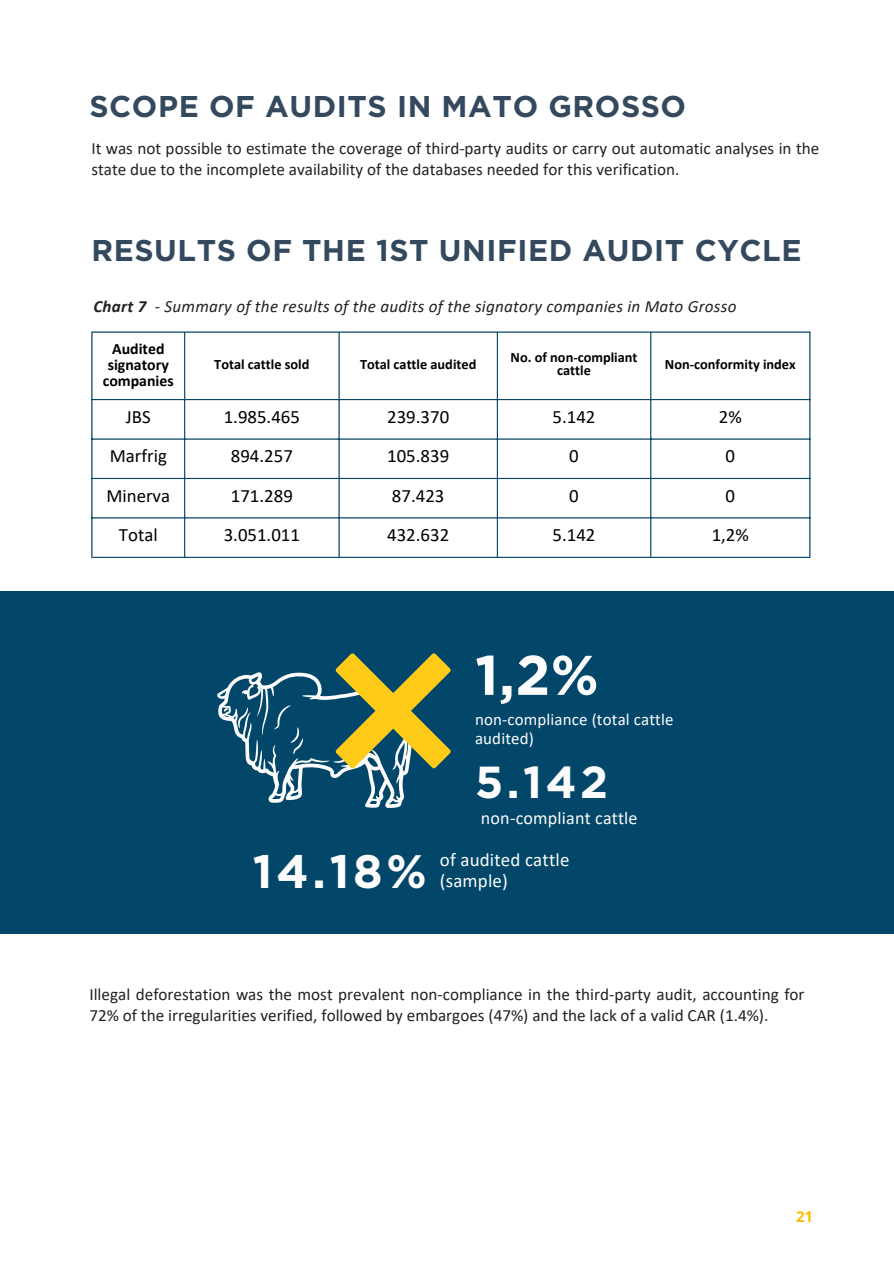
<style>
.page{position:relative;width:894px;height:1264px;background:#fff}
.page>*{position:absolute;margin:0;border:0;box-sizing:border-box;transform-origin:0 0}
.t1{font:700 55.8px "Gotham";color:#fdfdfd}
.t2{font:700 46.8px "Gotham";color:#fdfdfd}
.t3{font:700 44.85px "Gotham";color:#fdfdfd}
.t4{font:700 30px "Gotham";letter-spacing:.02em;color:#34495e}
.t5{font:18.9px/20.9px "Calibri";letter-spacing:.01em;color:#fdfdfd}
.t6{font:18.75px "Calibri";color:#000}
.t7{font:18.15px "Calibri";letter-spacing:.01em;color:#fdfdfd}
.t8{font:17.1px/21.3px "Calibri";color:#222}
.t9{font:italic 17.1px "Calibri";letter-spacing:.015em;color:#222}
.t10{font:16.95px/19px "Calibri";letter-spacing:.01em;color:#fdfdfd}
.t11{font:700 15.75px/15.8px "Calibri";color:#000;text-align:center}
.t12{font:700 15px "Open Sans";color:#ffba00}
.t13{font:700 14.25px/13.5px "Calibri";color:#000;text-align:center}
.s1{font-weight:700}
</style>
<div class="page">
<hr style="left:91px;top:332px;width:1px;height:225px;background:#024669">
<hr style="left:184px;top:332px;width:1px;height:225px;background:#024669">
<hr style="left:338px;top:332px;width:1px;height:225px;background:#024669">
<hr style="left:496px;top:332px;width:2px;height:225px;background:#024669">
<hr style="left:650px;top:332px;width:1px;height:225px;background:#024669">
<hr style="left:809px;top:332px;width:1px;height:225px;background:#024669">
<hr style="left:91px;top:331px;width:719px;height:1px;background:#024669">
<hr style="left:91px;top:399px;width:719px;height:1px;background:#024669">
<hr style="left:91px;top:438px;width:719px;height:1px;background:#024669">
<hr style="left:91px;top:478px;width:719px;height:1px;background:#024669">
<hr style="left:91px;top:517px;width:719px;height:1px;background:#024669">
<hr style="left:91px;top:557px;width:719px;height:1px;background:#024669">
<div style="left:0;top:591px;width:893px;height:343px;background:#024669"></div>
<svg style="left:217px;top:653px;width:233px;height:155px"></svg>
<h4 class="t4" style="left:89px;top:88px;width:598px">SCOPE OF AUDITS IN MATO GROSSO</h4>
<h2 class="t8" style="left:91px;top:139px;width:729px">It was not possible to estimate the coverage of third-party audits or carry out automatic analyses in the state due to the incomplete availability of the databases needed for this verification.</h2>
<p class="t4" style="left:91px;top:232px;width:711px">RESULTS OF THE 1ST UNIFIED AUDIT CYCLE</p>
<p class="t9" style="left:93px;top:299px;width:644px"><span class="s1">Chart 7</span> - Summary of the results of the audits of the signatory companies in Mato Grosso</p>
<h3 class="t11" style="left:103px;top:342px;width:72px">Audited signatory companies</h3>
<h4 class="t13" style="left:214px;top:358px;width:97px">Total cattle sold</h4>
<h3 class="t13" style="left:360px;top:358px;width:118px">Total cattle audited</h3>
<h4 class="t13" style="left:510px;top:351px;width:128px">No. of non-compliant cattle</h4>
<p class="t13" style="left:664px;top:358px;width:132px">Non-conformity index</p>
<p class="t6" style="left:126px;top:408px;width:26px">JBS</p>
<p class="t6" style="left:224px;top:408px;width:78px">1.985.465</p>
<p class="t6" style="left:387px;top:408px;width:63px">239.370</p>
<p class="t6" style="left:552px;top:408px;width:44px">5.142</p>
<p class="t6" style="left:718px;top:408px;width:24px">2%</p>
<p class="t6" style="left:110px;top:448px;width:59px">Marfrig</p>
<p class="t6" style="left:231px;top:448px;width:63px">894.257</p>
<p class="t6" style="left:387px;top:448px;width:63px">105.839</p>
<p class="t6" style="left:569px;top:448px;width:11px">0</p>
<p class="t6" style="left:725px;top:448px;width:11px">0</p>
<p class="t6" style="left:106px;top:487px;width:65px">Minerva</p>
<p class="t6" style="left:231px;top:487px;width:63px">171.289</p>
<p class="t6" style="left:392px;top:487px;width:54px">87.423</p>
<p class="t6" style="left:569px;top:487px;width:11px">0</p>
<p class="t6" style="left:725px;top:487px;width:11px">0</p>
<p class="t6" style="left:119px;top:527px;width:40px">Total</p>
<p class="t6" style="left:224px;top:527px;width:78px">3.051.011</p>
<p class="t6" style="left:387px;top:527px;width:63px">432.632</p>
<p class="t6" style="left:552px;top:527px;width:44px">5.142</p>
<p class="t6" style="left:711px;top:527px;width:39px">1,2%</p>
<p class="t1" style="left:475px;top:641px;width:125px">1,2%</p>
<p class="t10" style="left:475px;top:711px;width:200px">non-compliance (total cattle audited)</p>
<p class="t3" style="left:475px;top:755px;width:135px">5.142</p>
<p class="t7" style="left:481px;top:810px;width:158px">non-compliant cattle</p>
<h1 class="t2" style="left:253px;top:843px;width:175px">14.18%</h1>
<p class="t5" style="left:439px;top:850px;width:131px">of audited cattle (sample)</p>
<h4 class="t8" style="left:89px;top:984px;width:716px">Illegal deforestation was the most prevalent non-compliance in the third-party audit, accounting for<br>72% of the irregularities verified, followed by embargoes (47%) and the lack of a valid CAR (1.4%).</h4>
<h2 class="t12" style="left:795px;top:1205px;width:19px">21</h2>
</div>
